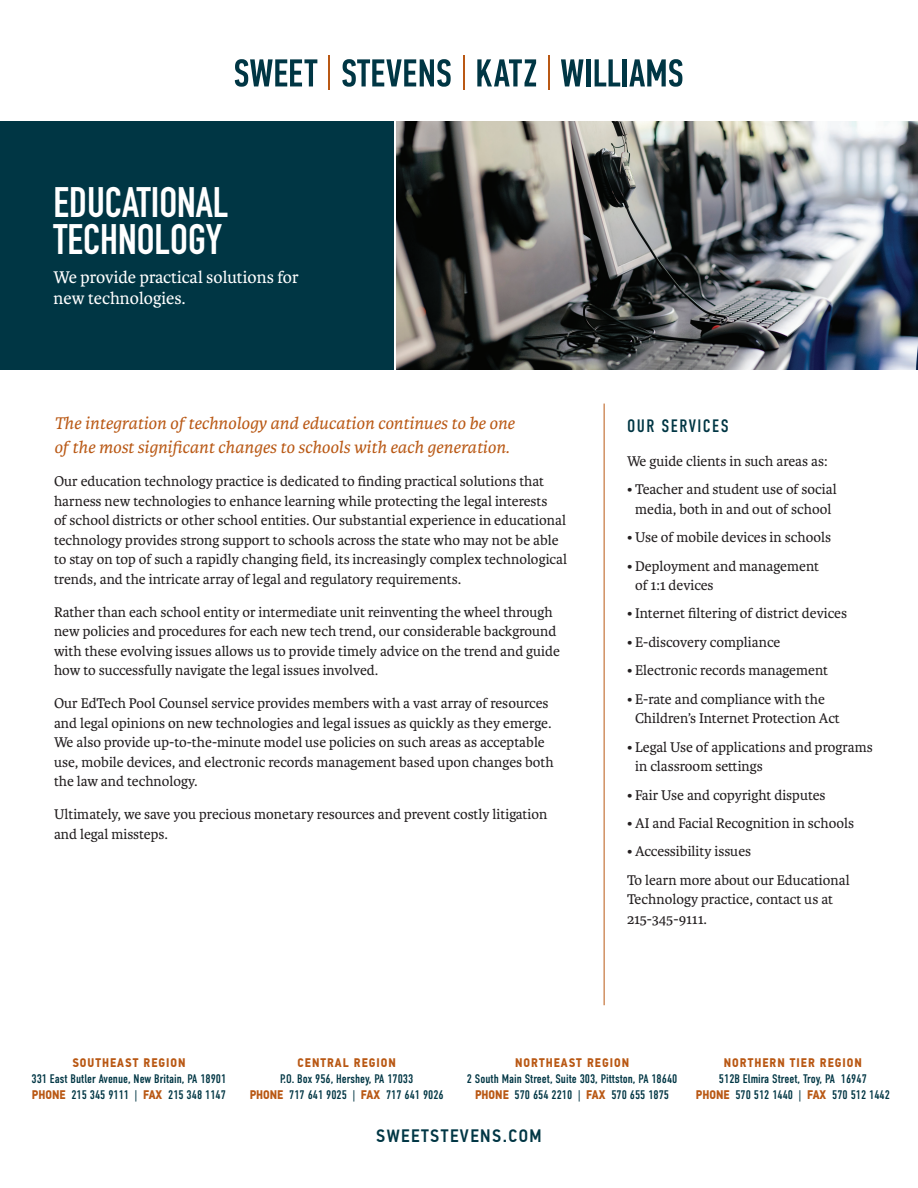
<style>
.page{position:relative;width:918px;height:1188px;background:#fff}
.page>*{position:absolute;margin:0;border:0;box-sizing:border-box;transform-origin:0 0}
.t1{font:700 42px/37.5px "DIN Condensed";color:#fff}
.t2{font:italic 18px/24px "Karmina";color:#b95814}
.t3{font:18px/21px "Karmina";color:#fff}
.t4{font:500 18px "PF Din Text Cond Pro";letter-spacing:.08em;color:#003644}
.t5{font:18px "DIN Condensed";letter-spacing:.08em;color:#003644}
.t6{font:15px/19.5px "Karmina";color:#231f20}
.t7{font:12.45px/16.2px "DIN Condensed";color:#003644;text-align:center}
.s1{font-family:"PF Din Text Cond Pro";font-weight:700;color:#b95814}
</style>
<div class="page">
<img style="left:396px;top:122px;width:522px;height:248px">
<hr style="left:328px;top:56px;width:2px;height:34px;background:#b95814">
<hr style="left:463px;top:56px;width:2px;height:34px;background:#b95814">
<hr style="left:548px;top:56px;width:2px;height:34px;background:#b95814">
<svg style="left:235px;top:59px;width:82px;height:28px"></svg>
<svg style="left:342px;top:59px;width:109px;height:28px"></svg>
<svg style="left:477px;top:59px;width:59px;height:27px"></svg>
<svg style="left:561px;top:59px;width:23px;height:27px"></svg>
<hr style="left:586px;top:59px;width:4px;height:27px;background:#003644">
<svg style="left:595px;top:59px;width:25px;height:27px"></svg>
<hr style="left:623px;top:59px;width:4px;height:27px;background:#003644">
<svg style="left:629px;top:59px;width:53px;height:28px"></svg>
<div style="left:0;top:122px;width:393px;height:248px;background:#003644"></div>
<hr style="left:604px;top:404px;width:1px;height:601px;background:#b95814">
<p class="t1" style="left:54px;top:183px;width:176px">EDUCATIONAL<br>TECHNOLOGY</p>
<p class="t3" style="left:54px;top:267px;width:247px">We provide practical solutions for new technologies.</p>
<p class="t2" style="left:54px;top:412px;width:462px">The integration of technology and education continues to be one of the most significant changes to schools with each generation.</p>
<p class="t6" style="left:54px;top:472px;width:515px">Our education technology practice is dedicated to finding practical solutions that harness new technologies to enhance learning while protecting the legal interests<br>of school districts or other school entities. Our substantial experience in educational technology provides strong support to schools across the state who may not be able to stay on top of such a rapidly changing field, its increasingly complex technological trends, and the intricate array of legal and regulatory requirements.</p>
<p class="t6" style="left:54px;top:602px;width:508px">Rather than each school entity or intermediate unit reinventing the wheel through new policies and procedures for each new tech trend, our considerable background with these evolving issues allows us to provide timely advice on the trend and guide how to successfully navigate the legal issues involved.</p>
<p class="t6" style="left:54px;top:694px;width:501px">Our EdTech Pool Counsel service provides members with a vast array of resources and legal opinions on new technologies and legal issues as quickly as they emerge.<br>We also provide up-to-the-minute model use policies on such areas as acceptable use, mobile devices, and electronic records management based upon changes both the law and technology.</p>
<p class="t6" style="left:54px;top:805px;width:495px">Ultimately, we save you precious monetary resources and prevent costly litigation and legal missteps.</p>
<p class="t5" style="left:627px;top:416px;width:103px">OUR SERVICES</p>
<p class="t6" style="left:627px;top:451px;width:202px">We guide clients in such areas as:</p>
<p class="t6" style="left:627px;top:480px;width:211px;text-align:center">• Teacher and student use of social media, both in and out of school</p>
<p class="t6" style="left:627px;top:528px;width:206px">• Use of mobile devices in schools</p>
<p class="t6" style="left:635px;top:556px;width:185px;text-indent:-8px">• Deployment and management of 1:1 devices</p>
<p class="t6" style="left:627px;top:604px;width:222px">• Internet filtering of district devices</p>
<p class="t6" style="left:627px;top:632px;width:155px">• E-discovery compliance</p>
<p class="t6" style="left:627px;top:661px;width:203px">• Electronic records management</p>
<p class="t6" style="left:635px;top:689px;width:206px;text-indent:-8px">• E-rate and compliance with the<br>Children’s Internet Protection Act</p>
<p class="t6" style="left:635px;top:737px;width:239px;text-indent:-8px">• Legal Use of applications and programs in classroom settings</p>
<p class="t6" style="left:627px;top:785px;width:200px">• Fair Use and copyright disputes</p>
<p class="t6" style="left:627px;top:814px;width:229px">• AI and Facial Recognition in schools</p>
<p class="t6" style="left:627px;top:842px;width:126px">• Accessibility issues</p>
<p class="t6" style="left:627px;top:870px;width:224px">To learn more about our Educational<br>Technology practice, contact us at<br>215-345-9111.</p>
<p class="t7" style="left:31px;top:1055px;width:196px"><span class="s1">SOUTHEAST REGION<br></span>331 East Butler Avenue, New Britain, PA 18901<br><span class="s1">PHONE</span> 215 345 9111 | <span class="s1">FAX</span> 215 348 1147</p>
<p class="t7" style="left:250px;top:1055px;width:196px"><span class="s1">CENTRAL REGION<br></span>P.O. Box 956, Hershey, PA 17033<br><span class="s1">PHONE</span> 717 641 9025 | <span class="s1">FAX</span> 717 641 9026</p>
<p class="t7" style="left:696px;top:1055px;width:196px"><span class="s1">NORTHERN TIER REGION<br></span>512B Elmira Street, Troy, PA 16947<br><span class="s1">PHONE</span> 570 512 1440 | <span class="s1">FAX</span> 570 512 1442</p>
<p class="t7" style="left:467px;top:1055px;width:212px"><span class="s1">NORTHEAST REGION<br></span>2 South Main Street, Suite 303, Pittston, PA 18640<br><span class="s1">PHONE</span> 570 654 2210 | <span class="s1">FAX</span> 570 655 1875</p>
<p class="t4" style="left:376px;top:1125px;width:167px">SWEETSTEVENS.COM</p>
</div>
